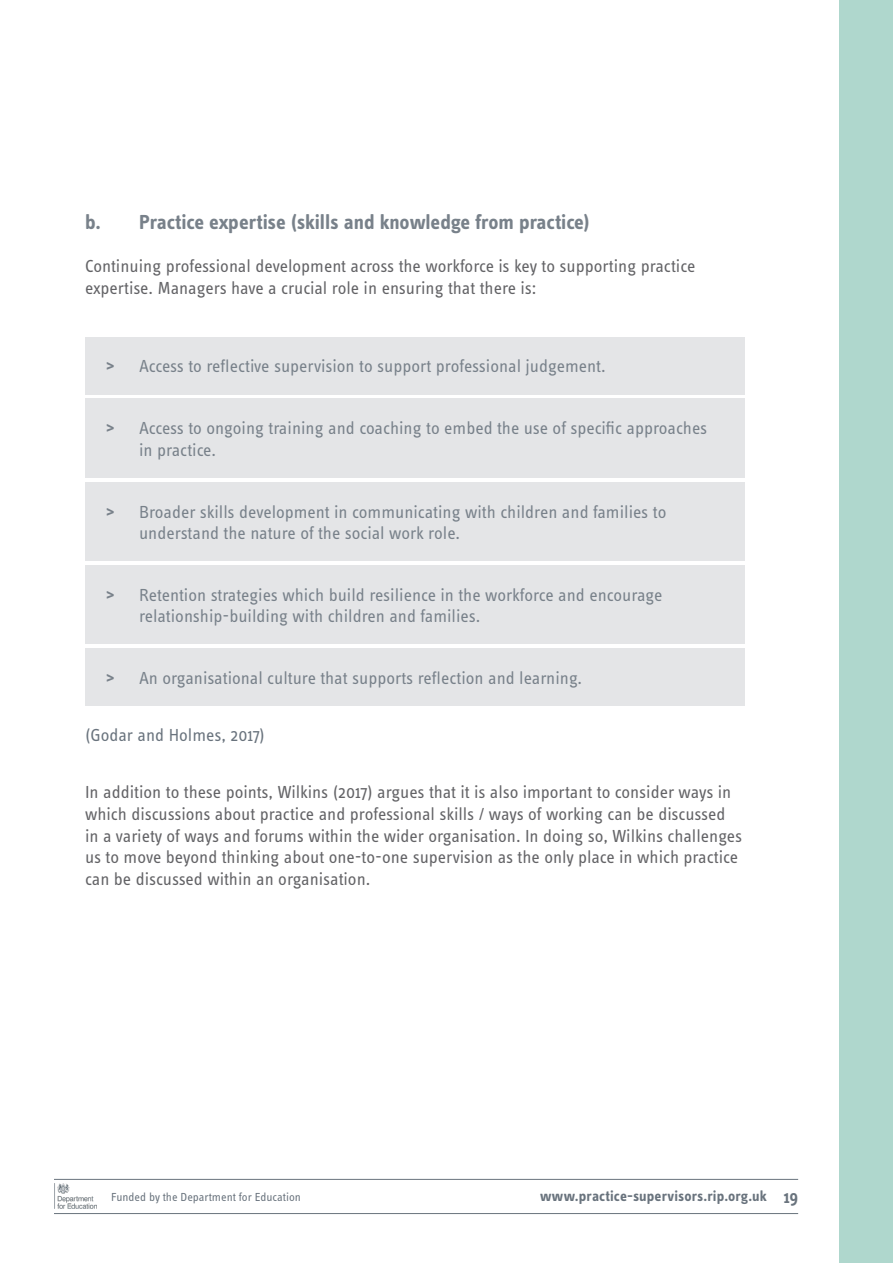
<style>
.page{position:relative;width:893px;height:1263px;background:#fff}
.page>*{position:absolute;margin:0;border:0;box-sizing:border-box;transform-origin:0 0}
.Sub_Heading{font:700 21px "Info Text Pro";color:#78818a}
.PSDP_body_text{font:18px/21.6px "Info Text Pro";color:#636366}
.t1{font:18px/21.6px "Info Text Pro";color:#78818a}
.PSDP_body_text-2{font:18px "Info Text Pro";color:#69737d}
.t2{font:700 15px "Info Text Pro";letter-spacing:.01em;color:#69737d}
.t3{font:12px "Info Text Pro";color:#69737d}
.s1{font-weight:700}
.s2{font-weight:600;font-size:18px}
</style>
<div class="page">
<div style="left:839px;top:0;width:54px;height:1263px;background:#afd7cd"></div>
<hr style="left:54px;top:1213px;width:744px;height:1px;background:#69737d">
<hr style="left:54px;top:1179px;width:744px;height:1px;background:#69737d">
<img style="left:54px;top:1183px;width:42px;height:25px">
<div style="left:85px;top:337px;width:659px;height:57px;background:#e1e3e5"></div>
<div style="left:85px;top:399px;width:659px;height:79px;background:#e1e3e5"></div>
<div style="left:85px;top:482px;width:659px;height:79px;background:#e1e3e5"></div>
<div style="left:85px;top:565px;width:659px;height:79px;background:#e1e3e5"></div>
<div style="left:85px;top:648px;width:659px;height:57px;background:#e1e3e5"></div>
<p class="Sub_Heading" style="left:85px;top:210px;width:506px">b. Practice expertise (skills and knowledge from practice)</p>
<p class="PSDP_body_text" style="left:85px;top:255px;width:612px">Continuing professional development across the workforce is key to supporting practice expertise. Managers have a crucial role in ensuring that there is:</p>
<p class="t1" style="left:106px;top:355px;width:501px"><span class="s1">&gt;</span> Access to reflective supervision to support professional judgement.</p>
<p class="t1" style="left:139px;top:417px;width:570px;text-indent:-33px"><span class="s1">&gt;</span> Access to ongoing training and coaching to embed the use of specific approaches in practice.</p>
<p class="t1" style="left:139px;top:500px;width:529px;text-indent:-33px"><span class="s1">&gt;</span> Broader skills development in communicating with children and families to understand the nature of the social work role.</p>
<p class="t1" style="left:139px;top:583px;width:525px;text-indent:-33px"><span class="s1">&gt;</span> Retention strategies which build resilience in the workforce and encourage relationship-building with children and families.</p>
<p class="t1" style="left:106px;top:666px;width:477px"><span class="s1">&gt;</span> An organisational culture that supports reflection and learning.</p>
<p class="PSDP_body_text-2" style="left:85px;top:724px;width:181px">(Godar and Holmes, 2017)</p>
<p class="PSDP_body_text" style="left:85px;top:781px;width:659px">In addition to these points, Wilkins (2017) argues that it is also important to consider ways in which discussions about practice and professional skills / ways of working can be discussed in a variety of ways and forums within the wider organisation. In doing so, Wilkins challenges us to move beyond thinking about one-to-one supervision as the only place in which practice can be discussed within an organisation.</p>
<p class="t3" style="left:111px;top:1190px;width:191px">Funded by the Department for Education</p>
<p class="t2" style="left:540px;top:1187px;width:260px">www.practice-supervisors.rip.org.uk <span class="s2">19</span></p>
</div>
